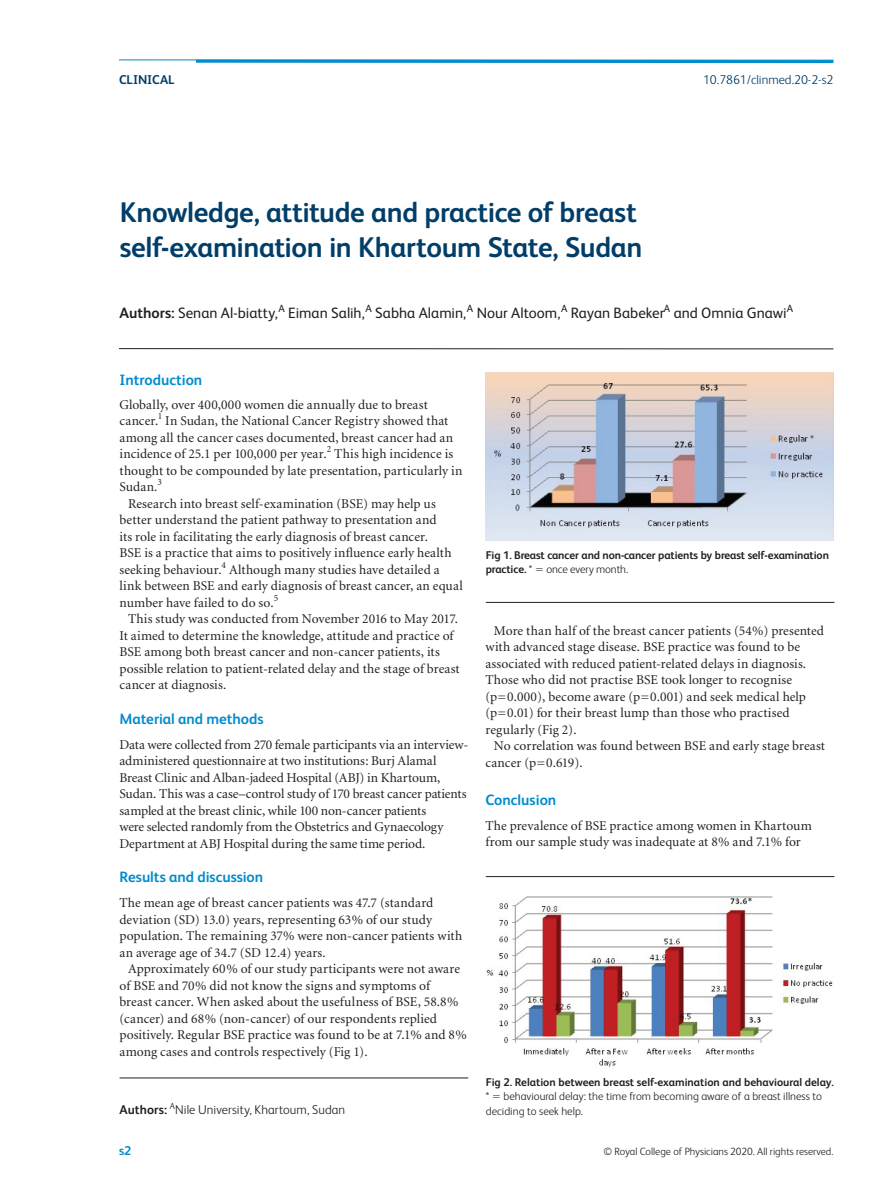
<style>
.page{position:relative;width:893px;height:1191px;background:#fff}
.page>*{position:absolute;margin:0;border:0;box-sizing:border-box;transform-origin:0 0}
.t1{font:700 28.5px/34.5px "FS Albert";letter-spacing:-.015em;color:#003e69}
.t2{font:15px "FS Albert";color:#231f20}
.t3{font:700 15px "FS Albert";color:#008ccd}
.t4{font:13.5px/16.5px "Minion";letter-spacing:.005em;color:#231f20}
.t5{font:300 12.75px "FS Albert";letter-spacing:.005em;color:#231f20}
.t6{font:300 12.75px "FS Albert";color:#003e69}
.t7{font:700 12.75px "FS Albert";color:#003e69}
.t8{font:700 12.75px "FS Albert";letter-spacing:.005em;color:#231f20}
.t9{font:700 12.75px "FS Albert";color:#008ccd}
.t10{font:700 11.25px/14.7px "FS Albert";letter-spacing:-.01em;color:#231f20}
.t11{font:300 11.25px/14.7px "FS Albert";color:#231f20}
.t12{font:300 10.5px "FS Albert";color:#231f20}
.t13{font:10.5px "FS Albert";color:#231f20}
.t14{font:9.45px "Minion";color:#231f20}
.t15{font:300 8.85px "FS Albert";color:#231f20}
.s1{font-weight:700}
.s2{font-weight:300}
</style>
<div class="page">
<hr style="left:196px;top:60px;width:637px;height:3px;background:#008ccd">
<hr style="left:119px;top:60px;width:714px;height:1px;background:#008ccd">
<hr style="left:119px;top:348px;width:714px;height:1px;background:#231f20">
<hr style="left:120px;top:1077px;width:348px;height:1px;background:#231f20">
<hr style="left:486px;top:602px;width:348px;height:1px;background:#231f20">
<img style="left:485px;top:373px;width:348px;height:167px">
<hr style="left:486px;top:876px;width:348px;height:1px;background:#231f20">
<img style="left:486px;top:896px;width:347px;height:171px">
<p class="t7" style="left:119px;top:72px;width:57px">CLINICAL</p>
<p class="t6" style="left:703px;top:72px;width:132px">10.7861/clinmed.20-2-s2</p>
<h1 class="t1" style="left:120px;top:195px;width:524px">Knowledge, attitude and practice of breast self-examination in Khartoum State, Sudan</h1>
<p class="t2" style="left:119px;top:305px;width:160px"><span class="s1">Authors:</span> Senan Al-biatty,</p>
<p class="t13" style="left:278px;top:302px;width:8px">A</p>
<p class="t2" style="left:288px;top:305px;width:78px">Eiman Salih,</p>
<p class="t13" style="left:365px;top:302px;width:8px">A</p>
<p class="t2" style="left:375px;top:305px;width:93px">Sabha Alamin,</p>
<p class="t13" style="left:467px;top:302px;width:8px">A</p>
<p class="t2" style="left:477px;top:305px;width:85px">Nour Altoom,</p>
<p class="t13" style="left:561px;top:302px;width:8px">A</p>
<p class="t2" style="left:571px;top:305px;width:95px">Rayan Babeker</p>
<p class="t13" style="left:664px;top:302px;width:8px">A</p>
<p class="t2" style="left:674px;top:305px;width:115px">and Omnia Gnawi</p>
<p class="t13" style="left:787px;top:302px;width:8px">A</p>
<p class="t3" style="left:119px;top:371px;width:84px">Introduction</p>
<p class="t4" style="left:119px;top:396px;width:310px">Globally, over 400,000 women die annually due to breast cancer.</p>
<p class="t14" style="left:158px;top:411px;width:6px">1</p>
<p class="t4" style="left:165px;top:413px;width:284px">In Sudan, the National Cancer Registry showed that</p>
<p class="t4" style="left:119px;top:429px;width:335px">among all the cancer cases documented, breast cancer had an</p>
<p class="t4" style="left:119px;top:446px;width:335px">incidence of 25.1 per 100,000 per year.<sup>2</sup> This high incidence is</p>
<p class="t4" style="left:119px;top:462px;width:345px">thought to be compounded by late presentation, particularly in</p>
<p class="t4" style="left:119px;top:479px;width:44px">Sudan.<sup>3</sup></p>
<p class="t4" style="left:128px;top:495px;width:309px">Research into breast self-examination (BSE) may help us</p>
<p class="t4" style="left:119px;top:512px;width:319px">better understand the patient pathway to presentation and</p>
<p class="t4" style="left:119px;top:528px;width:310px">its role in facilitating the early diagnosis of breast cancer.</p>
<p class="t4" style="left:119px;top:545px;width:334px">BSE is a practice that aims to positively influence early health</p>
<p class="t4" style="left:119px;top:561px;width:322px">seeking behaviour.<sup>4</sup> Although many studies have detailed a</p>
<p class="t4" style="left:119px;top:578px;width:345px">link between BSE and early diagnosis of breast cancer, an equal</p>
<p class="t4" style="left:119px;top:594px;width:160px">number have failed to do so.<sup>5</sup></p>
<p class="t4" style="left:128px;top:611px;width:331px">This study was conducted from November 2016 to May 2017.</p>
<p class="t4" style="left:119px;top:627px;width:336px">It aimed to determine the knowledge, attitude and practice of</p>
<p class="t4" style="left:119px;top:644px;width:322px">BSE among both breast cancer and non-cancer patients, its</p>
<p class="t4" style="left:119px;top:660px;width:342px">possible relation to patient-related delay and the stage of breast</p>
<p class="t4" style="left:119px;top:677px;width:108px">cancer at diagnosis.</p>
<p class="t3" style="left:119px;top:710px;width:146px">Material and methods</p>
<p class="t4" style="left:119px;top:736px;width:350px">Data were collected from 270 female participants via an interview&shy;administered questionnaire at two institutions: Burj Alamal Breast Clinic and Alban-jadeed Hospital (ABJ) in Khartoum, Sudan. This was a case–control study of 170 breast cancer patients sampled at the breast clinic, while 100 non-cancer patients<br>were selected randomly from the Obstetrics and Gynaecology Department at ABJ Hospital during the same time period.</p>
<p class="t3" style="left:119px;top:868px;width:145px">Results and discussion</p>
<p class="t4" style="left:119px;top:895px;width:344px">The mean age of breast cancer patients was 47.7 (standard deviation (SD) 13.0) years, representing 63% of our study population. The remaining 37% were non-cancer patients with an average age of 34.7 (SD 12.4) years.</p>
<p class="t4" style="left:119px;top:961px;width:349px;text-indent:9px">Approximately 60% of our study participants were not aware of BSE and 70% did not know the signs and symptoms of<br>breast cancer. When asked about the usefulness of BSE, 58.8% (cancer) and 68% (non-cancer) of our respondents replied positively. Regular BSE practice was found to be at 7.1% and 8% among cases and controls respectively (Fig 1).</p>
<p class="t8" style="left:120px;top:1102px;width:49px">Authors:</p>
<p class="t15" style="left:170px;top:1100px;width:7px">A</p>
<p class="t5" style="left:175px;top:1102px;width:172px">Nile University, Khartoum, Sudan</p>
<p class="t10" style="left:486px;top:547px;width:345px">Fig 1. Breast cancer and non-cancer patients by breast self-examination practice. <span class="s2">* once every month.</span></p>
<p class="t4" style="left:485px;top:623px;width:340px;text-indent:9px">More than half of the breast cancer patients (54%) presented with advanced stage disease. BSE practice was found to be associated with reduced patient-related delays in diagnosis.<br>Those who did not practise BSE took longer to recognise (p=0.000), become aware (p=0.001) and seek medical help (p=0.01) for their breast lump than those who practised regularly (Fig 2).</p>
<p class="t4" style="left:485px;top:738px;width:341px;text-indent:9px">No correlation was found between BSE and early stage breast cancer (p=0.619).</p>
<p class="t3" style="left:485px;top:791px;width:72px">Conclusion</p>
<p class="t4" style="left:485px;top:817px;width:328px">The prevalence of BSE practice among women in Khartoum from our sample study was inadequate at 8% and 7.1% for</p>
<p class="t10" style="left:486px;top:1074px;width:350px">Fig 2. Relation between breast self-examination and behavioural delay.</p>
<p class="t11" style="left:486px;top:1088px;width:338px">* behavioural delay: the time from becoming aware of a breast illness to deciding to seek help.</p>
<p class="t9" style="left:119px;top:1143px;width:14px">s2</p>
<p class="t12" style="left:604px;top:1145px;width:231px">© Royal College of Physicians 2020. All rights reserved.</p>
</div>
